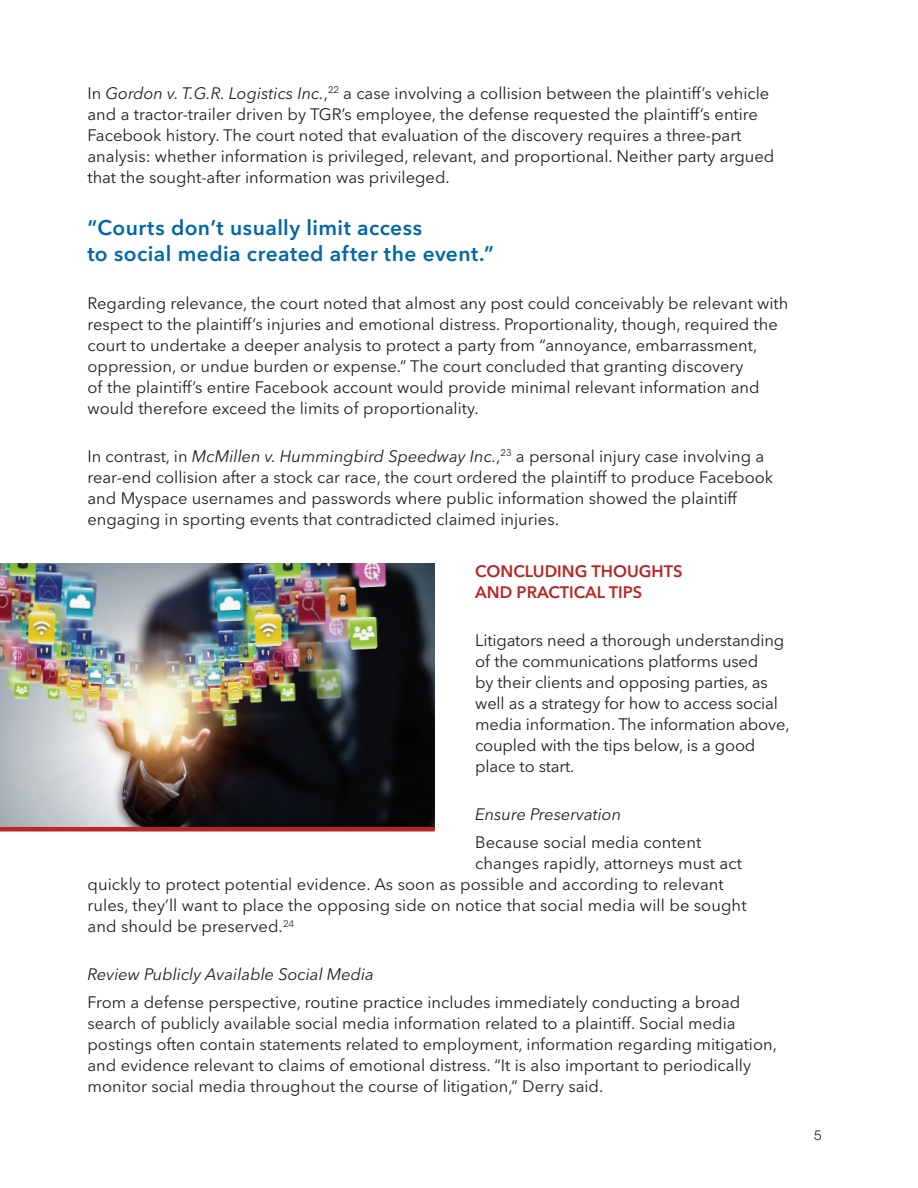
<style>
.page{position:relative;width:918px;height:1188px;background:#fff}
.page>*{position:absolute;margin:0;border:0;box-sizing:border-box;transform-origin:0 0}
.t1{font:600 21px/25.5px "Avenir Next P For BBG";letter-spacing:.02em;color:#0067aa}
.t2{font:16.5px/21px "Avenir Next P For BBG";color:#231f20}
.t3{font:16.5px/21px "Avenir Next P For BBG";color:#1f2020}
.t4{font:italic 16.5px "Avenir Next P For BBG";color:#231f20}
.t5{font:600 16.5px/21px "Avenir Next P For BBG";color:#ba2525}
.t6{font:13.5px "Avenir Next P For BBG";color:#231f20}
.s1{font-style:italic}
</style>
<div class="page">
<img style="left:0;top:564px;width:435px;height:263px">
<hr style="left:0;top:827px;width:435px;height:4px;background:#ba2525">
<p class="t2" style="left:87px;top:83px;width:688px">In <span class="s1">Gordon v. T.G.R. Logistics Inc.</span>,<sup>22</sup> a case involving a collision between the plaintiff’s vehicle and a tractor-trailer driven by TGR’s employee, the defense requested the plaintiff’s entire Facebook history. The court noted that evaluation of the discovery requires a three-part analysis: whether information is privileged, relevant, and proportional. Neither party argued that the sought-after information was privileged.</p>
<p class="t1" style="left:87px;top:215px;width:408px">“Courts don’t usually limit access<br>to social media created after the event.”</p>
<p class="t2" style="left:87px;top:293px;width:703px">Regarding relevance, the court noted that almost any post could conceivably be relevant with respect to the plaintiff’s injuries and emotional distress. Proportionality, though, required the court to undertake a deeper analysis to protect a party from “annoyance, embarrassment, oppression, or undue burden or expense.” The court concluded that granting discovery<br>of the plaintiff’s entire Facebook account would provide minimal relevant information and would therefore exceed the limits of proportionality.</p>
<p class="t3" style="left:87px;top:446px;width:687px">In contrast, in <span class="s1">McMillen v. Hummingbird Speedway Inc.</span>,<sup>23</sup> a personal injury case involving a rear-end collision after a stock car race, the court ordered the plaintiff to produce Facebook and Myspace usernames and passwords where public information showed the plaintiff engaging in sporting events that contradicted claimed injuries.</p>
<p class="t5" style="left:475px;top:561px;width:209px">CONCLUDING THOUGHTS<br>AND PRACTICAL TIPS</p>
<p class="t2" style="left:475px;top:630px;width:316px">Litigators need a thorough understanding of the communications platforms used<br>by their clients and opposing parties, as well as a strategy for how to access social media information. The information above, coupled with the tips below, is a good place to start.</p>
<p class="t4" style="left:475px;top:805px;width:148px">Ensure Preservation</p>
<p class="t2" style="left:475px;top:832px;width:228px">Because social media content</p>
<p class="t2" style="left:475px;top:853px;width:268px">changes rapidly, attorneys must act</p>
<p class="t2" style="left:87px;top:874px;width:638px">quickly to protect potential evidence. As soon as possible and according to relevant</p>
<p class="t2" style="left:87px;top:895px;width:661px">rules, they’ll want to place the opposing side on notice that social media will be sought</p>
<p class="t2" style="left:87px;top:916px;width:208px">and should be preserved.<sup>24</sup></p>
<p class="t4" style="left:87px;top:965px;width:288px">Review Publicly Available Social Media</p>
<p class="t2" style="left:87px;top:992px;width:691px">From a defense perspective, routine practice includes immediately conducting a broad search of publicly available social media information related to a plaintiff. Social media postings often contain statements related to employment, information regarding mitigation, and evidence relevant to claims of emotional distress. “It is also important to periodically monitor social media throughout the course of litigation,” Derry said.</p>
<p class="t6" style="left:814px;top:1127px;width:10px">5</p>
</div>
